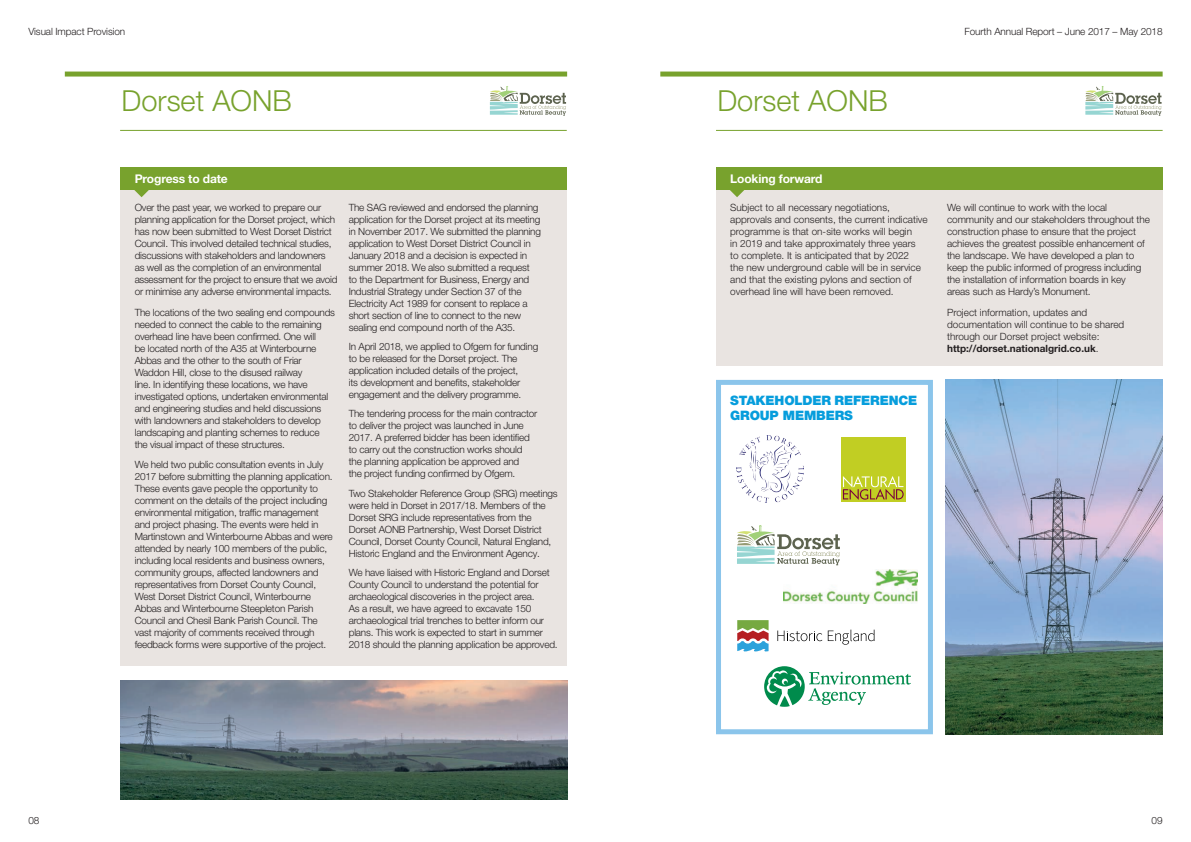
<style>
.page{position:relative;width:1191px;height:842px;background:#fff}
.page>*{position:absolute;margin:0;border:0;box-sizing:border-box;transform-origin:0 0}
.t1{font:300 29px "Helvetica Neue LT Pro";color:#78a22d}
.t2{font:900 13px/15px "Helvetica Neue LT Std";letter-spacing:-.01em;color:#069ddc}
.t3{font:700 12px "Helvetica Neue LT Pro";letter-spacing:-.01em;color:#fff}
.t4{font:300 10px/12px "Helvetica Neue LT Pro";letter-spacing:-.02em;color:#231f20}
.t5{font:300 10px/12px "Helvetica Neue LT Pro";color:#231f20}
.s1{font-weight:700}
</style>
<div class="page">
<div style="left:65px;top:72px;width:502px;height:5px;background:#78a22d"></div>
<div style="left:660px;top:72px;width:502px;height:5px;background:#78a22d"></div>
<hr style="left:716px;top:130px;width:446px;height:1px;background:#78a22d">
<hr style="left:120px;top:130px;width:447px;height:1px;background:#78a22d">
<div style="left:716px;top:167px;width:446px;height:199px;background:#e9e4e1"></div>
<div style="left:716px;top:167px;width:446px;height:23px;background:#78a22d"></div>
<svg style="left:730px;top:190px;width:14px;height:7px"></svg>
<img style="left:120px;top:680px;width:447px;height:119px">
<div style="left:120px;top:167px;width:447px;height:499px;background:#e9e4e1"></div>
<div style="left:120px;top:167px;width:447px;height:23px;background:#78a22d"></div>
<svg style="left:134px;top:190px;width:15px;height:7px"></svg>
<svg style="left:1085px;top:86px;width:76px;height:30px"></svg>
<svg style="left:490px;top:86px;width:76px;height:30px"></svg>
<div style="left:716px;top:380px;width:217px;height:354px;border:5px solid #8bc5eb"></div>
<div style="left:841px;top:437px;width:64px;height:64px;background:#c1ce23"></div>
<svg style="left:843px;top:476px;width:60px;height:24px"></svg>
<svg style="left:737px;top:620px;width:31px;height:31px"></svg>
<svg style="left:777px;top:630px;width:97px;height:15px"></svg>
<svg style="left:737px;top:525px;width:103px;height:40px"></svg>
<svg style="left:764px;top:666px;width:147px;height:41px"></svg>
<img style="left:736px;top:436px;width:67px;height:67px">
<img style="left:783px;top:569px;width:134px;height:35px">
<img style="left:945px;top:380px;width:217px;height:354px">
<p class="t4" style="left:28px;top:26px;width:98px">Visual Impact Provision</p>
<p class="t1" style="left:122px;top:83px;width:172px">Dorset AONB</p>
<p class="t1" style="left:717px;top:83px;width:172px">Dorset AONB</p>
<p class="t4" style="left:964px;top:26px;width:200px">Fourth Annual Report – June 2017 – May 2018</p>
<p class="t3" style="left:135px;top:171px;width:95px">Progress to date</p>
<p class="t4" style="left:135px;top:201px;width:204px">Over the past year, we worked to prepare our planning application for the Dorset project, which has now been submitted to West Dorset District Council. This involved detailed technical studies, discussions with stakeholders and landowners as well as the completion of an environmental assessment for the project to ensure that we avoid or minimise any adverse environmental impacts.</p>
<p class="t4" style="left:135px;top:306px;width:202px">The locations of the two sealing end compounds needed to connect the cable to the remaining overhead line have been confirmed. One will<br>be located north of the A35 at Winterbourne Abbas and the other to the south of Friar Waddon Hill, close to the disused railway<br>line. In identifying these locations, we have investigated options, undertaken environmental and engineering studies and held discussions with landowners and stakeholders to develop landscaping and planting schemes to reduce the visual impact of these structures.</p>
<p class="t4" style="left:135px;top:458px;width:199px">We held two public consultation events in July 2017 before submitting the planning application.<br>These events gave people the opportunity to comment on the details of the project including environmental mitigation, traffic management and project phasing. The events were held in Martinstown and Winterbourne Abbas and were attended by nearly 100 members of the public, including local residents and business owners, community groups, affected landowners and representatives from Dorset County Council, West Dorset District Council, Winterbourne Abbas and Winterbourne Steepleton Parish Council and Chesil Bank Parish Council. The vast majority of comments received through feedback forms were supportive of the project.</p>
<p class="t4" style="left:349px;top:201px;width:194px">The SAG reviewed and endorsed the planning application for the Dorset project at its meeting in November 2017. We submitted the planning application to West Dorset District Council in January 2018 and a decision is expected in summer 2018. We also submitted a request<br>to the Department for Business, Energy and Industrial Strategy under Section 37 of the Electricity Act 1989 for consent to replace a short section of line to connect to the new sealing end compound north of the A35.</p>
<p class="t4" style="left:349px;top:341px;width:191px">In April 2018, we applied to Ofgem for funding to be released for the Dorset project. The application included details of the project,<br>its development and benefits, stakeholder engagement and the delivery programme.</p>
<p class="t4" style="left:349px;top:408px;width:190px">The tendering process for the main contractor to deliver the project was launched in June 2017. A preferred bidder has been identified to carry out the construction works should the planning application be approved and<br>the project funding confirmed by Ofgem.</p>
<p class="t4" style="left:349px;top:487px;width:210px">Two Stakeholder Reference Group (SRG) meetings were held in Dorset in 2017/18. Members of the Dorset SRG include representatives from the Dorset AONB Partnership, West Dorset District Council, Dorset County Council, Natural England, Historic England and the Environment Agency.</p>
<p class="t4" style="left:349px;top:566px;width:210px">We have liaised with Historic England and Dorset County Council to understand the potential for archaeological discoveries in the project area.<br>As a result, we have agreed to excavate 150 archaeological trial trenches to better inform our plans. This work is expected to start in summer 2018 should the planning application be approved.</p>
<p class="t3" style="left:730px;top:171px;width:94px">Looking forward</p>
<p class="t5" style="left:730px;top:201px;width:199px">Subject to all necessary negotiations, approvals and consents, the current indicative programme is that on-site works will begin<br>in 2019 and take approximately three years<br>to complete. It is anticipated that by 2022<br>the new underground cable will be in service and that the existing pylons and section of overhead line will have been removed.</p>
<p class="t2" style="left:730px;top:393px;width:189px">STAKEHOLDER REFERENCE<br>GROUP MEMBERS</p>
<p class="t4" style="left:947px;top:201px;width:204px">We will continue to work with the local community and our stakeholders throughout the construction phase to ensure that the project achieves the greatest possible enhancement of the landscape. We have developed a plan to keep the public informed of progress including the installation of information boards in key areas such as Hardy’s Monument.</p>
<p class="t5" style="left:947px;top:306px;width:179px">Project information, updates and documentation will continue to be shared through our Dorset project website: <span class="s1">http://dorset.nationalgrid.co.uk</span>.</p>
<p class="t4" style="left:28px;top:814px;width:13px">08</p>
<p class="t4" style="left:1151px;top:814px;width:13px">09</p>
</div>
